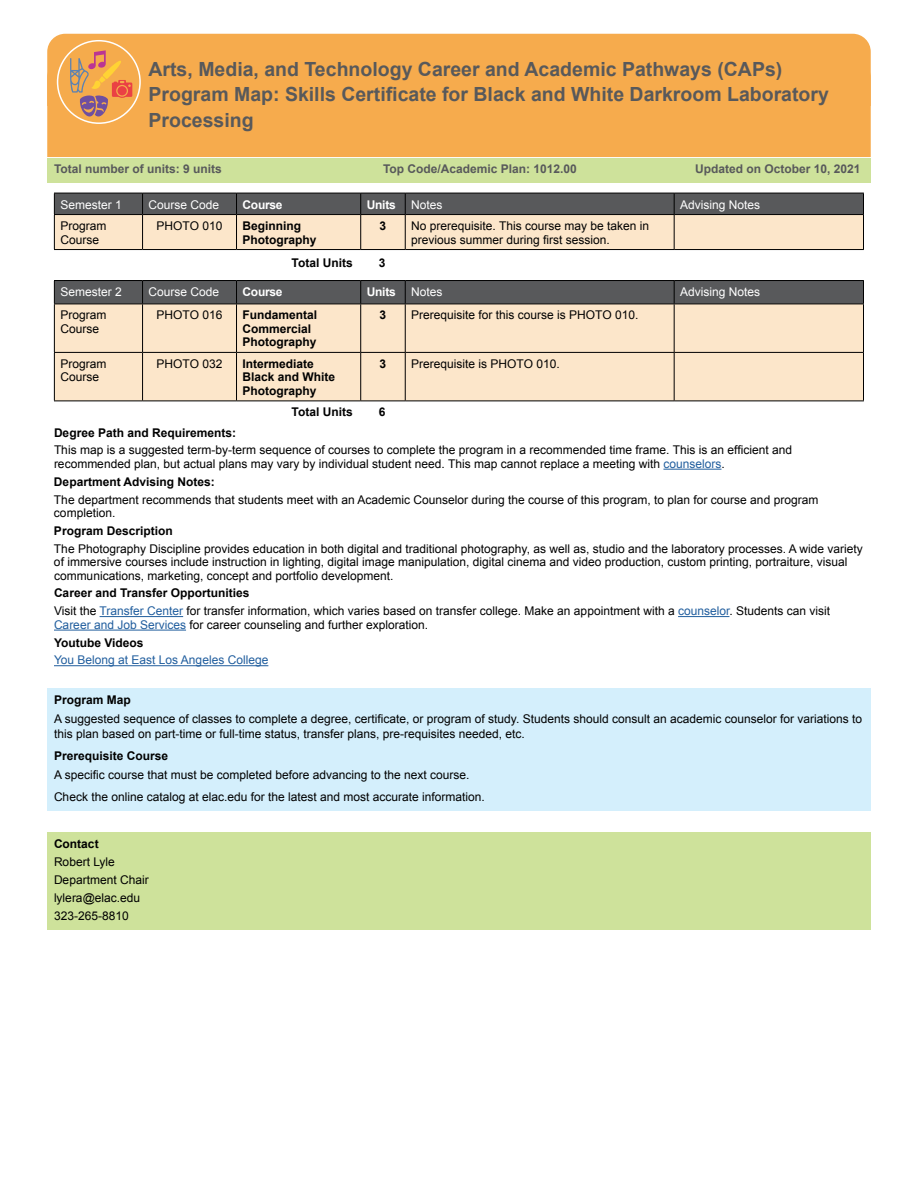
<style>
.page{position:relative;width:918px;height:1188px;background:#fff}
.page>*{position:absolute;margin:0;border:0;box-sizing:border-box;transform-origin:0 0}
.t1{font:700 19.5px/25.5px "Arial";color:#58595b}
.t2{font:12px/13.5px "Arial";color:#000}
.t3{font:700 12px/13.5px "Arial";color:#000}
.t4{font:700 12px "Arial";color:#58595b}
.t5{font:12px "Arial";color:#fff}
.t6{font:12px "Arial";color:#215e9e}
.t7{font:700 12px "Arial";letter-spacing:-.02em;color:#fff}
.s1{color:#215e9e}
.s2{font-weight:700}
</style>
<div class="page">
<div style="left:47px;top:34px;width:824px;height:25px;background:#f6ab4d"></div>
<div style="left:47px;top:59px;width:824px;height:98px;background:#f6ab4d"></div>
<div style="left:47px;top:158px;width:824px;height:24px;background:#cee29b"></div>
<hr style="left:663px;top:469px;width:58px;height:1px;background:#215e9e">
<hr style="left:100px;top:616px;width:83px;height:1px;background:#215e9e">
<hr style="left:678px;top:616px;width:51px;height:1px;background:#215e9e">
<hr style="left:54px;top:630px;width:132px;height:1px;background:#215e9e">
<hr style="left:54px;top:665px;width:214px;height:1px;background:#215e9e">
<div style="left:47px;top:689px;width:824px;height:24px;background:#d4effc"></div>
<div style="left:47px;top:708px;width:824px;height:40px;background:#d4effc"></div>
<div style="left:47px;top:745px;width:824px;height:24px;background:#d4effc"></div>
<div style="left:47px;top:764px;width:824px;height:25px;background:#d4effc"></div>
<div style="left:47px;top:786px;width:824px;height:24px;background:#d4effc"></div>
<div style="left:47px;top:833px;width:824px;height:18px;background:#cee29b"></div>
<div style="left:47px;top:851px;width:824px;height:79px;background:#cee29b"></div>
<svg style="left:54px;top:193px;width:810px;height:56px;background:#bbae9e"></svg>
<hr style="left:54px;top:214px;width:89px;height:1px;background:#000">
<hr style="left:54px;top:215px;width:1px;height:34px;background:#000">
<hr style="left:143px;top:214px;width:94px;height:1px;background:#000">
<hr style="left:142px;top:215px;width:1px;height:34px;background:#000">
<hr style="left:237px;top:214px;width:124px;height:1px;background:#000">
<hr style="left:236px;top:215px;width:1px;height:34px;background:#000">
<hr style="left:361px;top:214px;width:44px;height:1px;background:#000">
<hr style="left:360px;top:215px;width:1px;height:34px;background:#000">
<hr style="left:405px;top:214px;width:269px;height:1px;background:#000">
<hr style="left:405px;top:215px;width:1px;height:34px;background:#000">
<hr style="left:674px;top:214px;width:190px;height:1px;background:#000">
<hr style="left:674px;top:215px;width:1px;height:34px;background:#000">
<hr style="left:863px;top:215px;width:1px;height:34px;background:#000">
<hr style="left:54px;top:249px;width:89px;height:1px;background:#000">
<hr style="left:143px;top:249px;width:94px;height:1px;background:#000">
<hr style="left:237px;top:249px;width:124px;height:1px;background:#000">
<hr style="left:361px;top:249px;width:44px;height:1px;background:#000">
<hr style="left:405px;top:249px;width:269px;height:1px;background:#000">
<hr style="left:674px;top:249px;width:190px;height:1px;background:#000">
<div style="left:55px;top:305px;width:808px;height:96px;background:#fce6ca"></div>
<hr style="left:54px;top:280px;width:89px;height:1px;background:#000">
<hr style="left:143px;top:280px;width:94px;height:1px;background:#000">
<hr style="left:237px;top:280px;width:124px;height:1px;background:#000">
<hr style="left:361px;top:280px;width:44px;height:1px;background:#000">
<hr style="left:405px;top:280px;width:269px;height:1px;background:#000">
<hr style="left:674px;top:280px;width:190px;height:1px;background:#000">
<div style="left:54px;top:281px;width:810px;height:23px;background:#58595b"></div>
<hr style="left:54px;top:304px;width:89px;height:1px;background:#000">
<hr style="left:54px;top:304px;width:1px;height:48px;background:#000">
<hr style="left:143px;top:304px;width:94px;height:1px;background:#000">
<hr style="left:142px;top:304px;width:1px;height:48px;background:#000">
<hr style="left:237px;top:304px;width:124px;height:1px;background:#000">
<hr style="left:236px;top:304px;width:1px;height:48px;background:#000">
<hr style="left:361px;top:304px;width:44px;height:1px;background:#000">
<hr style="left:360px;top:304px;width:1px;height:48px;background:#000">
<hr style="left:405px;top:304px;width:269px;height:1px;background:#000">
<hr style="left:405px;top:304px;width:1px;height:48px;background:#000">
<hr style="left:674px;top:304px;width:190px;height:1px;background:#000">
<hr style="left:674px;top:304px;width:1px;height:48px;background:#000">
<hr style="left:863px;top:304px;width:1px;height:48px;background:#000">
<hr style="left:54px;top:352px;width:89px;height:1px;background:#000">
<hr style="left:54px;top:353px;width:1px;height:48px;background:#000">
<hr style="left:143px;top:352px;width:94px;height:1px;background:#000">
<hr style="left:142px;top:353px;width:1px;height:48px;background:#000">
<hr style="left:237px;top:352px;width:124px;height:1px;background:#000">
<hr style="left:236px;top:353px;width:1px;height:48px;background:#000">
<hr style="left:361px;top:352px;width:44px;height:1px;background:#000">
<hr style="left:360px;top:353px;width:1px;height:48px;background:#000">
<hr style="left:405px;top:352px;width:269px;height:1px;background:#000">
<hr style="left:405px;top:353px;width:1px;height:48px;background:#000">
<hr style="left:674px;top:352px;width:190px;height:1px;background:#000">
<hr style="left:674px;top:353px;width:1px;height:48px;background:#000">
<hr style="left:863px;top:353px;width:1px;height:48px;background:#000">
<hr style="left:54px;top:401px;width:89px;height:1px;background:#000">
<hr style="left:143px;top:401px;width:94px;height:1px;background:#000">
<hr style="left:237px;top:401px;width:124px;height:1px;background:#000">
<hr style="left:361px;top:401px;width:44px;height:1px;background:#000">
<hr style="left:405px;top:401px;width:269px;height:1px;background:#000">
<hr style="left:674px;top:401px;width:190px;height:1px;background:#000">
<div style="left:58px;top:41px;width:82px;height:82px;background:#f5ab4c;border-radius:50%"></div>
<div style="left:57px;top:40px;width:84px;height:84px;border:2px solid #fff;border-radius:50%"></div>
<svg style="left:70px;top:50px;width:62px;height:67px"></svg>
<h1 class="t1" style="left:148px;top:57px;width:682px">Arts, Media, and Technology Career and Academic Pathways (CAPs)<br>Program Map: Skills Certificate for Black and White Darkroom Laboratory<br>Processing</h1>
<p class="t4" style="left:54px;top:161px;width:169px">Total number of units: 9 units</p>
<p class="t4" style="left:383px;top:161px;width:195px">Top Code/Academic Plan: 1012.00</p>
<p class="t4" style="left:695px;top:161px;width:167px">Updated on October 10, 2021</p>
<p class="t5" style="left:60px;top:196px;width:63px">Semester 1</p>
<p class="t5" style="left:149px;top:196px;width:72px">Course Code</p>
<p class="t7" style="left:243px;top:196px;width:42px">Course</p>
<p class="t7" style="left:367px;top:196px;width:31px">Units</p>
<p class="t5" style="left:411px;top:196px;width:33px">Notes</p>
<p class="t5" style="left:680px;top:196px;width:82px">Advising Notes</p>
<p class="t2" style="left:60px;top:219px;width:48px">Program<br>Course</p>
<p class="t2" style="left:157px;top:219px;width:67px">PHOTO 010</p>
<p class="t3" style="left:243px;top:219px;width:76px">Beginning<br>Photography</p>
<p class="t3" style="left:380px;top:219px;width:8px">3</p>
<p class="t2" style="left:411px;top:219px;width:239px">No prerequisite. This course may be taken in previous summer during first session.</p>
<p class="t3" style="left:292px;top:257px;width:63px">Total Units</p>
<p class="t3" style="left:379px;top:257px;width:8px">3</p>
<p class="t5" style="left:60px;top:284px;width:63px">Semester 2</p>
<p class="t5" style="left:149px;top:284px;width:72px">Course Code</p>
<p class="t7" style="left:243px;top:284px;width:42px">Course</p>
<p class="t7" style="left:367px;top:284px;width:31px">Units</p>
<p class="t5" style="left:411px;top:284px;width:33px">Notes</p>
<p class="t5" style="left:680px;top:284px;width:82px">Advising Notes</p>
<p class="t2" style="left:60px;top:309px;width:48px">Program<br>Course</p>
<p class="t2" style="left:157px;top:309px;width:67px">PHOTO 016</p>
<p class="t3" style="left:243px;top:309px;width:76px">Fundamental<br>Commercial<br>Photography</p>
<p class="t3" style="left:380px;top:309px;width:8px">3</p>
<p class="t2" style="left:411px;top:309px;width:229px">Prerequisite for this course is PHOTO 010.</p>
<p class="t2" style="left:60px;top:357px;width:48px">Program<br>Course</p>
<p class="t2" style="left:157px;top:357px;width:67px">PHOTO 032</p>
<p class="t3" style="left:243px;top:357px;width:94px">Intermediate<br>Black and White<br>Photography</p>
<p class="t3" style="left:380px;top:357px;width:8px">3</p>
<p class="t2" style="left:411px;top:357px;width:150px">Prerequisite is PHOTO 010.</p>
<p class="t3" style="left:292px;top:406px;width:63px">Total Units</p>
<p class="t3" style="left:379px;top:406px;width:8px">6</p>
<p class="t3" style="left:54px;top:426px;width:184px">Degree Path and Requirements:</p>
<p class="t2" style="left:54px;top:444px;width:740px">This map is a suggested term-by-term sequence of courses to complete the program in a recommended time frame. This is an efficient and recommended plan, but actual plans may vary by individual student need. This map cannot replace a meeting with <span class="s1">counselors</span>.</p>
<p class="t3" style="left:54px;top:475px;width:162px">Department Advising Notes:</p>
<p class="t2" style="left:54px;top:493px;width:766px">The department recommends that students meet with an Academic Counselor during the course of this program, to plan for course and program completion.</p>
<p class="t3" style="left:54px;top:524px;width:120px">Program Description</p>
<p class="t2" style="left:54px;top:542px;width:810px">The Photography Discipline provides education in both digital and traditional photography, as well as, studio and the laboratory processes. A wide variety of immersive courses include instruction in lighting, digital image manipulation, digital cinema and video production, custom printing, portraiture, visual communications, marketing, concept and portfolio development.</p>
<p class="t2" style="left:54px;top:584px;width:778px;line-height:17.9px"><span class="s2">Career and Transfer Opportunities<br></span>Visit the <span class="s1">Transfer Center</span> for transfer information, which varies based on transfer college. Make an appointment with a <span class="s1">counselor</span>. Students can visit</p>
<p class="t2" style="left:54px;top:616px;width:376px;line-height:17.9px"><span class="s1">Career and Job Services</span> for career counseling and further exploration.<br><span class="s2">Youtube Videos</span></p>
<p class="t6" style="left:54px;top:652px;width:216px">You Belong at East Los Angeles College</p>
<p class="t3" style="left:54px;top:693px;width:78px">Program Map</p>
<p class="t2" style="left:54px;top:712px;width:810px;line-height:15px">A suggested sequence of classes to complete a degree, certificate, or program of study. Students should consult an academic counselor for variations to this plan based on part-time or full-time status, transfer plans, pre-requisites needed, etc.</p>
<p class="t3" style="left:54px;top:750px;width:116px">Prerequisite Course</p>
<p class="t2" style="left:54px;top:764px;width:432px;line-height:21.8px">A specific course that must be completed before advancing to the next course.<br>Check the online catalog at elac.edu for the latest and most accurate information.</p>
<p class="t3" style="left:54px;top:838px;width:46px">Contact</p>
<p class="t2" style="left:54px;top:853px;width:96px;line-height:18px">Robert Lyle<br>Department Chair lylera@elac.edu<br>323-265-8810</p>
</div>
